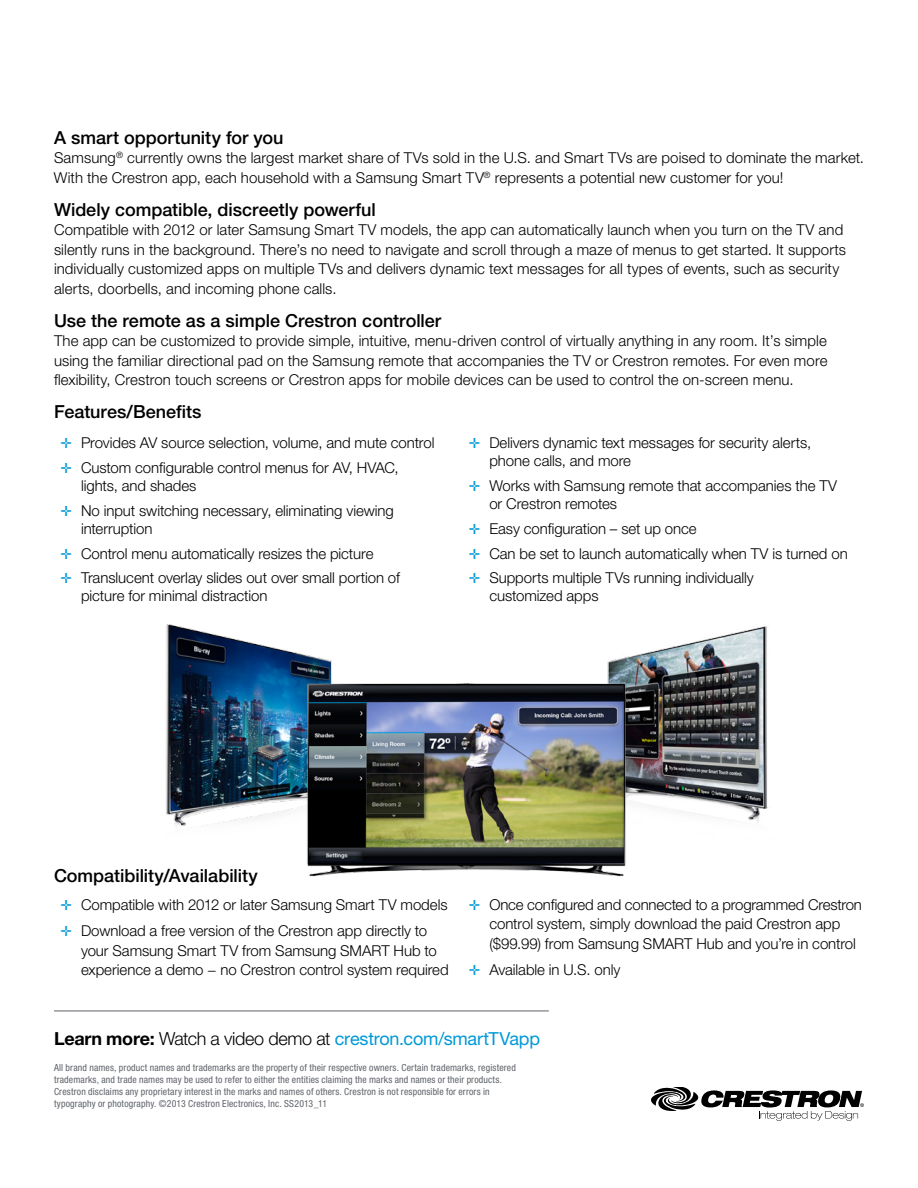
<style>
.page{position:relative;width:918px;height:1188px;background:#fff}
.page>*{position:absolute;margin:0;border:0;box-sizing:border-box;transform-origin:0 0}
.t1{font:500 18px "Helvetica Neue LT Std";color:#000}
.t2{font:18px "Helvetica Neue LT Std";letter-spacing:-.01em;color:#0099d8}
.t3{font:300 15px/19.5px "Helvetica Neue LT Std";letter-spacing:-.005em;color:#000}
.t4{font:condensed 9.75px/12px "Helvetica Neue LT Std";letter-spacing:.015em;color:#5f636a}
.s1{color:#0099d8}
.s2{font-weight:700;color:#000}
.s3{font-weight:300;color:#000}
</style>
<div class="page">
<img style="left:607px;top:626px;width:161px;height:197px">
<img style="left:166px;top:624px;width:166px;height:202px">
<hr style="left:54px;top:1011px;width:495px;height:1px;background:#5f636a">
<img style="left:278px;top:669px;width:371px;height:208px">
<svg style="left:651px;top:1088px;width:213px;height:33px"></svg>
<p class="t1" style="left:54px;top:127px;width:231px">A smart opportunity for you</p>
<p class="t3" style="left:54px;top:148px;width:812px">Samsung<sup>®</sup> currently owns the largest market share of TVs sold in the U.S. and Smart TVs are poised to dominate the market.<br>With the Crestron app, each household with a Samsung Smart TV<sup>®</sup> represents a potential new customer for you!</p>
<p class="t1" style="left:54px;top:199px;width:323px">Widely compatible, discreetly powerful</p>
<p class="t3" style="left:54px;top:220px;width:794px">Compatible with 2012 or later Samsung Smart TV models, the app can automatically launch when you turn on the TV and silently runs in the background. There’s no need to navigate and scroll through a maze of menus to get started. It supports individually customized apps on multiple TVs and delivers dynamic text messages for all types of events, such as security alerts, doorbells, and incoming phone calls.</p>
<p class="t1" style="left:54px;top:310px;width:389px">Use the remote as a simple Crestron controller</p>
<p class="t3" style="left:54px;top:331px;width:775px;text-align:justify">The app can be customized to provide simple, intuitive, menu-driven control of virtually anything in any room. It’s simple using the familiar directional pad on the Samsung remote that accompanies the TV or Crestron remotes. For even more flexibility, Crestron touch screens or Crestron apps for mobile devices can be used to control the on-screen menu.</p>
<p class="t1" style="left:54px;top:401px;width:149px">Features/Benefits</p>
<p class="t3" style="left:61px;top:430px;width:375px;line-height:24.8px"><span class="s1">✛</span> Provides AV source selection, volume, and mute control <span class="s1">✛</span> Custom configurable control menus for AV, HVAC,</p>
<p class="t3" style="left:61px;top:473px;width:335px;line-height:24.8px;text-indent:20px">lights, and shades<br><span class="s1">✛</span> No input switching necessary, eliminating viewing</p>
<p class="t3" style="left:61px;top:516px;width:341px;line-height:24.8px;text-indent:20px">interruption<br><span class="s1">✛</span> Control menu automatically resizes the picture<br><span class="s1">✛</span> Translucent overlay slides out over small portion of</p>
<p class="t3" style="left:81px;top:586px;width:188px">picture for minimal distraction</p>
<p class="t3" style="left:489px;top:434px;width:323px;line-height:18px;text-indent:-20px"><span class="s1">✛</span> Delivers dynamic text messages for security alerts, phone calls, and more</p>
<p class="t3" style="left:489px;top:476px;width:349px;line-height:18px;text-indent:-20px"><span class="s1">✛</span> Works with Samsung remote that accompanies the TV or Crestron remotes</p>
<p class="t3" style="left:469px;top:516px;width:380px;line-height:24.8px"><span class="s1">✛</span> Easy configuration – set up once<br><span class="s1">✛</span> Can be set to launch automatically when TV is turned on <span class="s1">✛</span> Supports multiple TVs running individually</p>
<p class="t3" style="left:489px;top:586px;width:111px">customized apps</p>
<p class="t1" style="left:54px;top:865px;width:205px">Compatibility/Availability</p>
<p class="t3" style="left:61px;top:891px;width:388px;line-height:26.2px"><span class="s1">✛</span> Compatible with 2012 or later Samsung Smart TV models <span class="s1">✛</span> Download a free version of the Crestron app directly to</p>
<p class="t3" style="left:81px;top:940px;width:369px">your Samsung Smart TV from Samsung SMART Hub to experience a demo − no Crestron control system required</p>
<p class="t3" style="left:489px;top:894px;width:374px;text-indent:-20px"><span class="s1">✛</span> Once configured and connected to a programmed Crestron control system, simply download the paid Crestron app ($99.99) from Samsung SMART Hub and you’re in control</p>
<p class="t3" style="left:469px;top:960px;width:153px"><span class="s1">✛</span> Available in U.S. only</p>
<p class="t2" style="left:54px;top:1028px;width:488px"><span class="s2">Learn more:</span> <span class="s3">Watch a video demo at</span> crestron.com/smartTVapp</p>
<p class="t4" style="left:54px;top:1061px;width:463px">All brand names, product names and trademarks are the property of their respective owners. Certain trademarks, registered trademarks, and trade names may be used to refer to either the entities claiming the marks and names or their products.<br>Crestron disclaims any proprietary interest in the marks and names of others. Crestron is not responsible for errors in typography or photography. ©2013 Crestron Electronics, Inc. SS2013_11</p>
</div>
